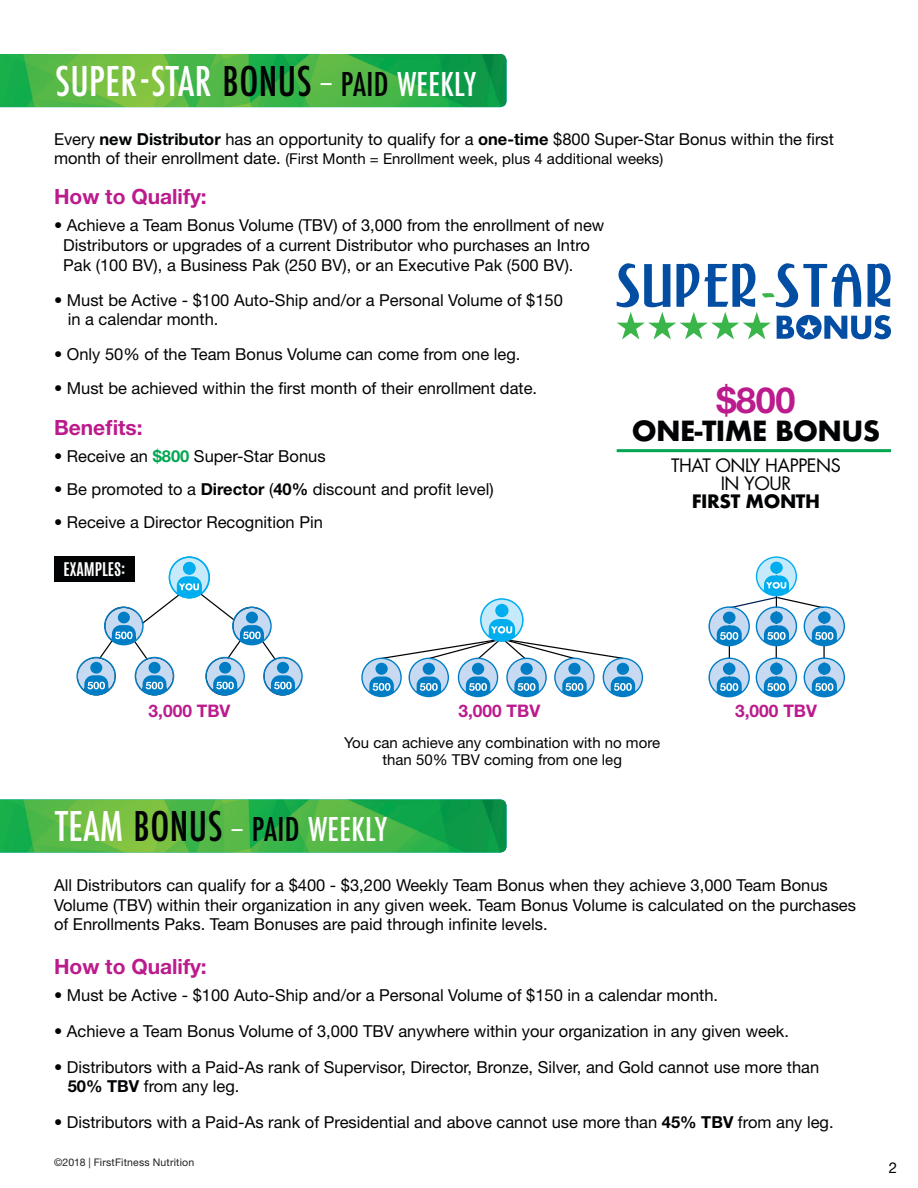
<style>
.page{position:relative;width:918px;height:1188px;background:#fff}
.page>*{position:absolute;margin:0;border:0;box-sizing:border-box;transform-origin:0 0}
.t1{font:500 45px "Futura PT Cond";letter-spacing:.01em;color:#fff}
.t2{font:500 36px "Futura PT Cond";letter-spacing:.01em;color:#fff}
.t3{font:700 36px "Helvetica Neue LT Std";color:#bb1b8c}
.t4{font:700 27px "Futura";letter-spacing:-.025em;color:#020304}
.t5{font:700 21px "Helvetica Neue LT Std";color:#bb1b8c}
.t6{font:18px "Futura";letter-spacing:-.025em;color:#020304}
.t7{font:700 18px "Futura";letter-spacing:-.025em;color:#020304}
.t8{font:700 17.4px "Helvetica Neue LT Std";color:#bb1b8c}
.t9{font:16.5px/19.8px "Helvetica Neue LT Std";color:#020304}
.t10{font:700 15.75px "Antonio";color:#fff}
.t11{font:15px "Helvetica Neue LT Std";color:#020304}
.t12{font:10.5px "Helvetica Neue LT Std";letter-spacing:.015em;color:#231f20}
.s1{color:#020304}
.s2{font-size:27px}
.s3{font-size:36px;color:#020304}
.s4{font-size:36px}
.s5{font-weight:700}
.s6{font-size:16.5px}
.s7{font-weight:700;color:#00a650}
.s8{font-size:45px}
.s9{font-size:45px;color:#020304}
</style>
<div class="page">
<img style="left:0;top:799px;width:507px;height:54px">
<img style="left:0;top:54px;width:507px;height:53px">
<hr style="left:617px;top:449px;width:274px;height:3px;background:#00a650">
<svg style="left:617px;top:263px;width:274px;height:77px"></svg>
<svg style="left:76px;top:556px;width:227px;height:140px"></svg>
<hr style="left:823px;top:609px;width:2px;height:74px;background:#020304">
<hr style="left:776px;top:610px;width:1px;height:74px;background:#020304">
<hr style="left:729px;top:615px;width:1px;height:74px;background:#020304">
<svg style="left:804px;top:657px;width:41px;height:40px"></svg>
<svg style="left:708px;top:556px;width:137px;height:90px"></svg>
<svg style="left:708px;top:657px;width:42px;height:40px"></svg>
<svg style="left:756px;top:657px;width:41px;height:40px"></svg>
<svg style="left:361px;top:598px;width:282px;height:99px"></svg>
<div style="left:54px;top:556px;width:81px;height:25px;background:#020304"></div>
<p class="t1" style="left:55px;top:55px;width:423px">SUPER-STAR <span class="s1">BONUS</span> <span class="s2">–</span> <span class="s3">PAID</span> <span class="s4">WEEKLY</span></p>
<p class="t9" style="left:54px;top:129px;width:782px">Every <span class="s5">new Distributor</span> has an opportunity to qualify for a <span class="s5">one-time</span> $800 Super-Star Bonus within the first</p>
<p class="t11" style="left:54px;top:150px;width:611px"><span class="s6">month of their enrollment date.</span> (First Month = Enrollment week, plus 4 additional weeks)</p>
<p class="t5" style="left:54px;top:184px;width:154px">How to Qualify:</p>
<p class="t9" style="left:54px;top:215px;width:552px">• Achieve a Team Bonus Volume (TBV) of 3,000 from the enrollment of new</p>
<p class="t9" style="left:63px;top:235px;width:528px">Distributors or upgrades of a current Distributor who purchases an Intro</p>
<p class="t9" style="left:63px;top:255px;width:512px">Pak (100 BV), a Business Pak (250 BV), or an Executive Pak (500 BV).</p>
<p class="t9" style="left:54px;top:290px;width:510px">• Must be Active - $100 Auto-Ship and/or a Personal Volume of $150</p>
<p class="t9" style="left:68px;top:309px;width:152px">in a calendar month.</p>
<p class="t9" style="left:54px;top:344px;width:468px">• Only 50% of the Team Bonus Volume can come from one leg.</p>
<p class="t9" style="left:54px;top:378px;width:485px">• Must be achieved within the first month of their enrollment date.</p>
<p class="t5" style="left:54px;top:414px;width:90px">Benefits:</p>
<p class="t9" style="left:54px;top:446px;width:273px">• Receive an <span class="s7">$800</span> Super-Star Bonus</p>
<p class="t9" style="left:54px;top:479px;width:441px">• Be promoted to a <span class="s5">Director</span> (<span class="s5">40%</span> discount and profit level)</p>
<p class="t9" style="left:54px;top:512px;width:270px">• Receive a Director Recognition Pin</p>
<p class="t3" style="left:717px;top:378px;width:80px">$800</p>
<p class="t4" style="left:632px;top:411px;width:250px">ONE-TIME BONUS</p>
<p class="t6" style="left:671px;top:453px;width:171px">THAT ONLY HAPPENS</p>
<p class="t6" style="left:721px;top:471px;width:72px">IN YOUR</p>
<p class="t7" style="left:692px;top:489px;width:130px">FIRST MONTH</p>
<p class="t10" style="left:63px;top:557px;width:64px">EXAMPLES:</p>
<p class="t8" style="left:149px;top:700px;width:83px">3,000 TBV</p>
<p class="t8" style="left:458px;top:700px;width:83px">3,000 TBV</p>
<p class="t8" style="left:735px;top:700px;width:83px">3,000 TBV</p>
<p class="t11" style="left:344px;top:734px;width:317px">You can achieve any combination with no more</p>
<p class="t11" style="left:382px;top:750px;width:241px">than 50% TBV coming from one leg</p>
<p class="t2" style="left:55px;top:808px;width:334px"><span class="s8">TEAM</span> <span class="s9">BONUS</span> <span class="s2">–</span> <span class="s1">PAID</span> WEEKLY</p>
<p class="t9" style="left:54px;top:875px;width:804px">All Distributors can qualify for a $400 - $3,200 Weekly Team Bonus when they achieve 3,000 Team Bonus<br>Volume (TBV) within their organization in any given week. Team Bonus Volume is calculated on the purchases of Enrollments Paks. Team Bonuses are paid through infinite levels.</p>
<p class="t5" style="left:54px;top:953px;width:154px">How to Qualify:</p>
<p class="t9" style="left:54px;top:985px;width:666px">• Must be Active - $100 Auto-Ship and/or a Personal Volume of $150 in a calendar month.</p>
<p class="t9" style="left:54px;top:1021px;width:737px">• Achieve a Team Bonus Volume of 3,000 TBV anywhere within your organization in any given week.</p>
<p class="t9" style="left:54px;top:1057px;width:767px">• Distributors with a Paid-As rank of Supervisor, Director, Bronze, Silver, and Gold cannot use more than</p>
<p class="t9" style="left:68px;top:1076px;width:173px"><span class="s5">50% TBV</span> from any leg.</p>
<p class="t9" style="left:54px;top:1112px;width:781px">• Distributors with a Paid-As rank of Presidential and above cannot use more than <span class="s5">45% TBV</span> from any leg.</p>
<p class="t12" style="left:54px;top:1156px;width:142px">©2018 | FirstFitness Nutrition</p>
<p class="t11" style="left:889px;top:1159px;width:10px">2</p>
</div>
